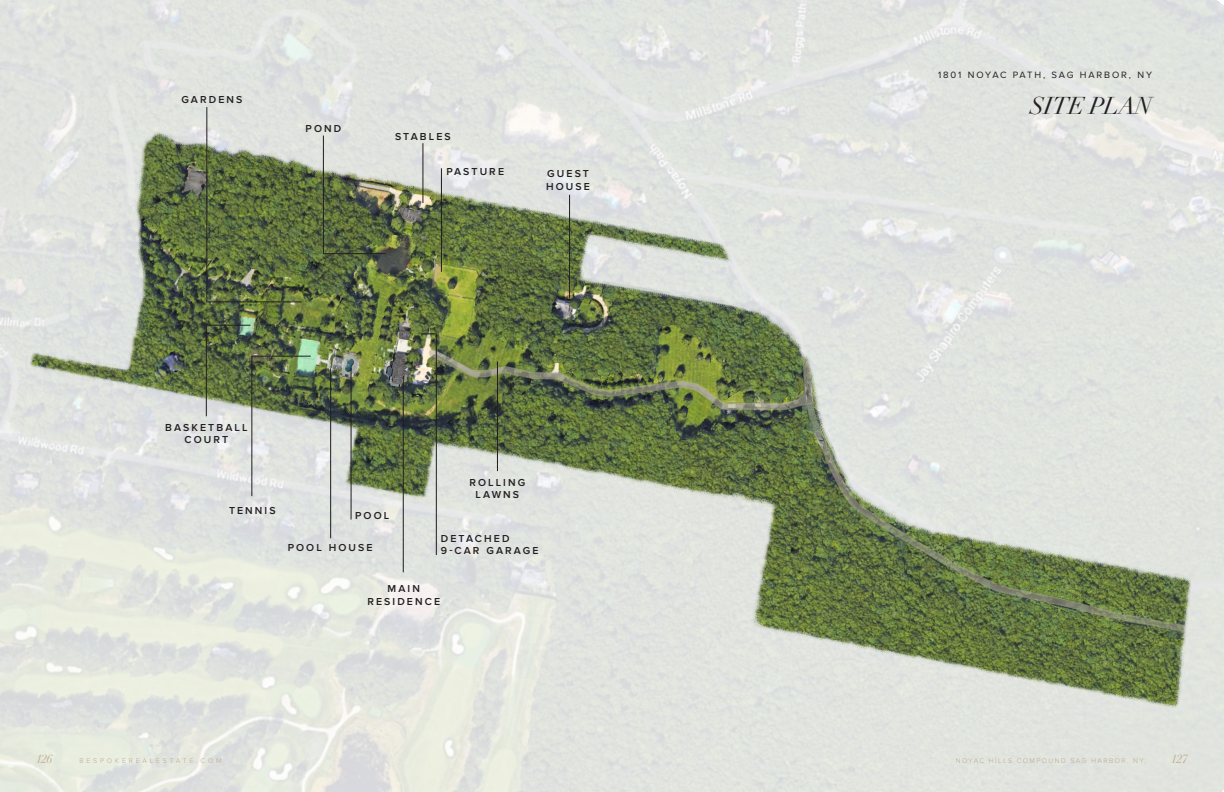
<style>
.page{position:relative;width:1224px;height:792px;background:#fff}
.page>*{position:absolute;margin:0;border:0;box-sizing:border-box;transform-origin:0 0}
.H2_Didot-Italic_24_24_SA__24_Left-Black{font:italic 24px "Didot LT Pro";letter-spacing:-.025em;color:#231f20}
.t1{font:italic 12px "Didot";letter-spacing:-.025em;color:#bca989}
.S1_Proxima-Semibold_9_5_12_Left-Gold_SA_{font:600 10.5px/12.2px "Proxima Nova";letter-spacing:.2em;color:#231f20;text-align:center}
.S1_Proxima-Semibold_9_5_12_Left-Gold_SA_-2{font:9.5px "Proxima Nova";letter-spacing:.2em;color:#231f20}
.t2{font:300 7px "Proxima Nova";letter-spacing:.2em;color:#bca989}
.t3{font:300 7px "Proxima Nova";letter-spacing:.4em;color:#bca989}
</style>
<div class="page">
<img style="left:2px;top:96px;width:1189px;height:630px">
<hr style="left:403px;top:376px;width:1px;height:196px;background:#231f20">
<hr style="left:330px;top:368px;width:1px;height:170px;background:#231f20">
<hr style="left:351px;top:368px;width:1px;height:152px;background:#231f20">
<hr style="left:251px;top:356px;width:1px;height:140px;background:#231f20">
<hr style="left:251px;top:356px;width:60px;height:1px;background:#231f20">
<hr style="left:422px;top:143px;width:1px;height:60px;background:#231f20">
<hr style="left:497px;top:361px;width:1px;height:110px;background:#231f20">
<hr style="left:569px;top:195px;width:1px;height:103px;background:#231f20">
<hr style="left:436px;top:333px;width:1px;height:222px;background:#231f20">
<svg style="left:421px;top:333px;width:15px;height:1px"></svg>
<hr style="left:441px;top:168px;width:1px;height:104px;background:#231f20">
<hr style="left:323px;top:136px;width:1px;height:118px;background:#231f20">
<hr style="left:323px;top:253px;width:63px;height:1px;background:#231f20">
<hr style="left:206px;top:107px;width:1px;height:195px;background:#231f20">
<hr style="left:207px;top:301px;width:95px;height:1px;background:#231f20">
<hr style="left:206px;top:325px;width:1px;height:91px;background:#231f20">
<hr style="left:206px;top:325px;width:44px;height:1px;background:#231f20">
<p class="S1_Proxima-Semibold_9_5_12_Left-Gold_SA_" style="left:181px;top:94px;width:63px">GARDENS</p>
<p class="S1_Proxima-Semibold_9_5_12_Left-Gold_SA_" style="left:306px;top:123px;width:37px">POND</p>
<p class="S1_Proxima-Semibold_9_5_12_Left-Gold_SA_" style="left:395px;top:130px;width:57px">STABLES</p>
<p class="S1_Proxima-Semibold_9_5_12_Left-Gold_SA_" style="left:447px;top:166px;width:59px">PASTURE</p>
<p class="S1_Proxima-Semibold_9_5_12_Left-Gold_SA_" style="left:546px;top:168px;width:45px;text-align:left">GUEST<br>HOUSE</p>
<p class="S1_Proxima-Semibold_9_5_12_Left-Gold_SA_" style="left:165px;top:422px;width:84px">BASKETBALL<br>COURT</p>
<p class="S1_Proxima-Semibold_9_5_12_Left-Gold_SA_" style="left:229px;top:505px;width:48px">TENNIS</p>
<p class="S1_Proxima-Semibold_9_5_12_Left-Gold_SA_" style="left:355px;top:510px;width:36px">POOL</p>
<p class="S1_Proxima-Semibold_9_5_12_Left-Gold_SA_" style="left:288px;top:542px;width:86px">POOL HOUSE</p>
<p class="S1_Proxima-Semibold_9_5_12_Left-Gold_SA_" style="left:469px;top:476px;width:57px">ROLLING<br>LAWNS</p>
<p class="S1_Proxima-Semibold_9_5_12_Left-Gold_SA_" style="left:441px;top:533px;width:99px;text-align:left">DETACHED<br>9-CAR GARAGE</p>
<p class="S1_Proxima-Semibold_9_5_12_Left-Gold_SA_" style="left:367px;top:583px;width:74px">MAIN<br>RESIDENCE</p>
<p class="S1_Proxima-Semibold_9_5_12_Left-Gold_SA_-2" style="left:938px;top:70px;width:215px">1801 NOYAC PATH, SAG HARBOR, NY</p>
<p class="H2_Didot-Italic_24_24_SA__24_Left-Black" style="left:1030px;top:91px;width:123px">SITE PLAN</p>
<p class="t1" style="left:36px;top:751px;width:18px">126</p>
<p class="t3" style="left:79px;top:756px;width:144px">BESPOKEREALESTATE.COM</p>
<p class="t2" style="left:956px;top:756px;width:192px">NOYAC HILLS COMPOUND SAG HARBOR, NY,</p>
<p class="t1" style="left:1171px;top:751px;width:18px">127</p>
</div>
